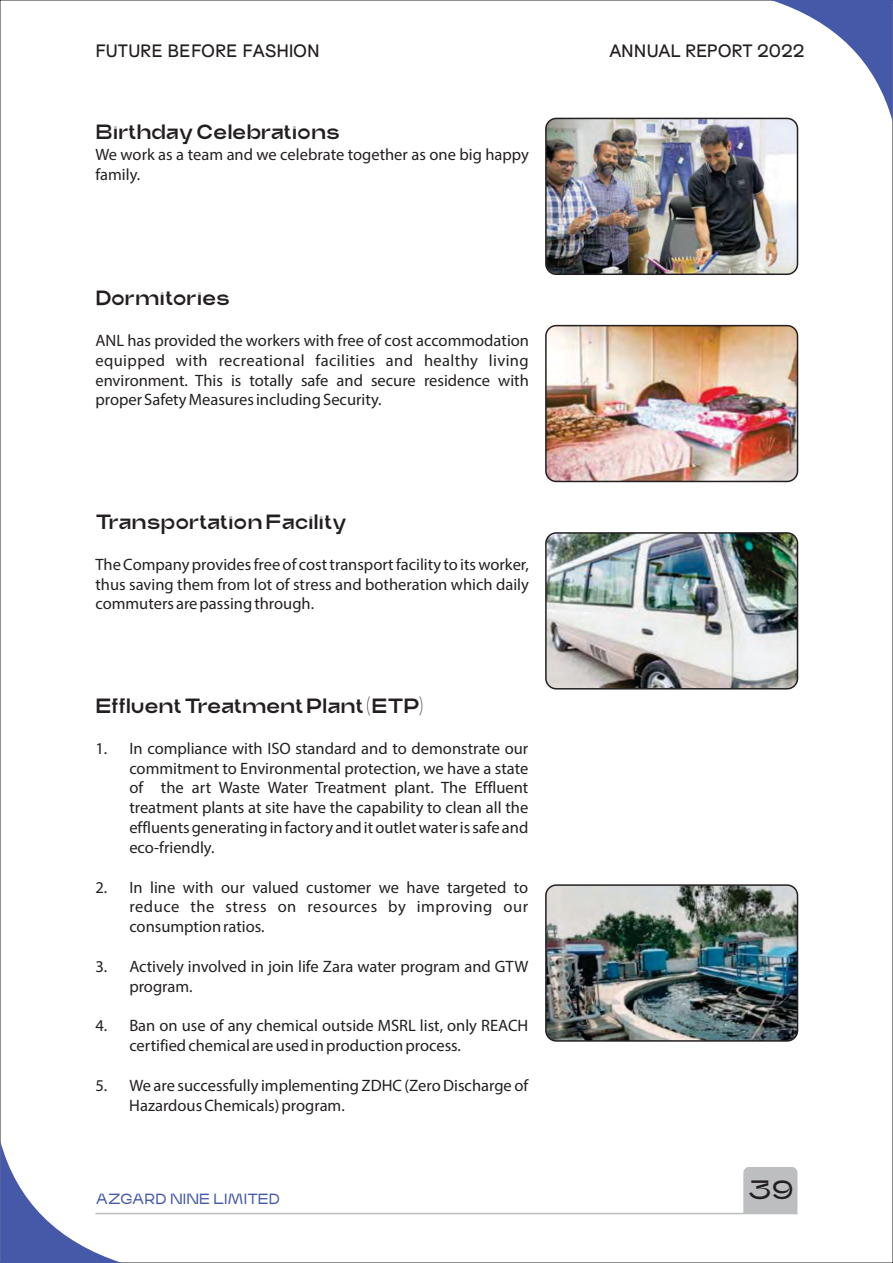
<style>
.page{position:relative;width:893px;height:1263px;background:#fff}
.page>*{position:absolute;margin:0;border:0;box-sizing:border-box;transform-origin:0 0}
.t1{font:27px "Trash";color:#231f20}
.t2{font:500 21px "Trash";color:#231f20}
.t3{font:16.5px/19.8px "Myriad Pro";color:#231f20}
.t4{font:500 16.5px "AT Surt";color:#231f20}
.t5{font:15px "Trash";color:#4659a8}
</style>
<div class="page">
<svg style="left:0;top:1141px;width:122px;height:122px"></svg>
<svg style="left:770px;top:0;width:123px;height:122px"></svg>
<div style="left:743px;top:1167px;width:54px;height:46px;background:#bcbec0"></div>
<hr style="left:95px;top:1213px;width:702px;height:1px;background:#bcbec0">
<img style="left:546px;top:118px;width:251px;height:156px;border-radius:10px">
<div style="left:545px;top:118px;width:253px;height:157px;border:2px solid #231f20;border-radius:10px"></div>
<img style="left:546px;top:326px;width:251px;height:155px;border-radius:10px">
<div style="left:545px;top:325px;width:253px;height:157px;border:2px solid #231f20;border-radius:10px"></div>
<img style="left:546px;top:533px;width:251px;height:156px;border-radius:10px">
<div style="left:545px;top:532px;width:253px;height:157px;border:2px solid #231f20;border-radius:10px"></div>
<img style="left:546px;top:885px;width:251px;height:156px;border-radius:10px">
<div style="left:545px;top:884px;width:253px;height:158px;border:2px solid #231f20;border-radius:10px"></div>
<p class="t4" style="left:95px;top:45px;width:226px">FUTURE BEFORE FASHION</p>
<p class="t4" style="left:609px;top:45px;width:197px">ANNUAL REPORT 2022</p>
<p class="t2" style="left:95px;top:123px;width:246px">Birthday Celebrations</p>
<p class="t3" style="left:95px;top:146px;width:435px">We work as a team and we celebrate together as one big happy family.</p>
<p class="t2" style="left:95px;top:290px;width:136px">Dormitories</p>
<p class="t3" style="left:95px;top:332px;width:435px;text-align:justify">ANL has provided the workers with free of cost accommodation equipped with recreational facilities and healthy living environment. This is totally safe and secure residence with proper Safety Measures including Security.</p>
<p class="t2" style="left:95px;top:513px;width:253px">Transportation Facility</p>
<p class="t3" style="left:95px;top:556px;width:435px;text-align:justify">The Company provides free of cost transport facility to its worker, thus saving them from lot of stress and botheration which daily commuters are passing through.</p>
<p class="t2" style="left:95px;top:697px;width:331px">Effluent Treatment Plant (ETP)</p>
<p class="t3" style="left:95px;top:740px;width:13px">1.</p>
<p class="t3" style="left:129px;top:740px;width:401px;text-align:justify">In compliance with ISO standard and to demonstrate our commitment to Environmental protection, we have a state of the art Waste Water Treatment plant. The Effluent treatment plants at site have the capability to clean all the effluents generating in factory and it outlet water is safe and eco-friendly.</p>
<p class="t3" style="left:129px;top:878px;width:400px;text-align:justify">In line with our valued customer we have targeted to reduce the stress on resources by improving our consumption ratios.</p>
<p class="t3" style="left:129px;top:958px;width:401px">Actively involved in join life Zara water program and GTW program.</p>
<p class="t3" style="left:129px;top:1017px;width:400px">Ban on use of any chemical outside MSRL list, only REACH certified chemical are used in production process.</p>
<p class="t3" style="left:129px;top:1077px;width:400px">We are successfully implementing ZDHC (Zero Discharge of<br>Hazardous Chemicals) program.</p>
<p class="t3" style="left:95px;top:878px;width:13px">2.</p>
<p class="t3" style="left:95px;top:958px;width:13px">3.</p>
<p class="t3" style="left:95px;top:1017px;width:13px">4.</p>
<p class="t3" style="left:95px;top:1077px;width:13px">5.</p>
<p class="t5" style="left:95px;top:1192px;width:186px">AZGARD NINE LIMITED</p>
<h1 class="t1" style="left:749px;top:1179px;width:47px">39</h1>
</div>
